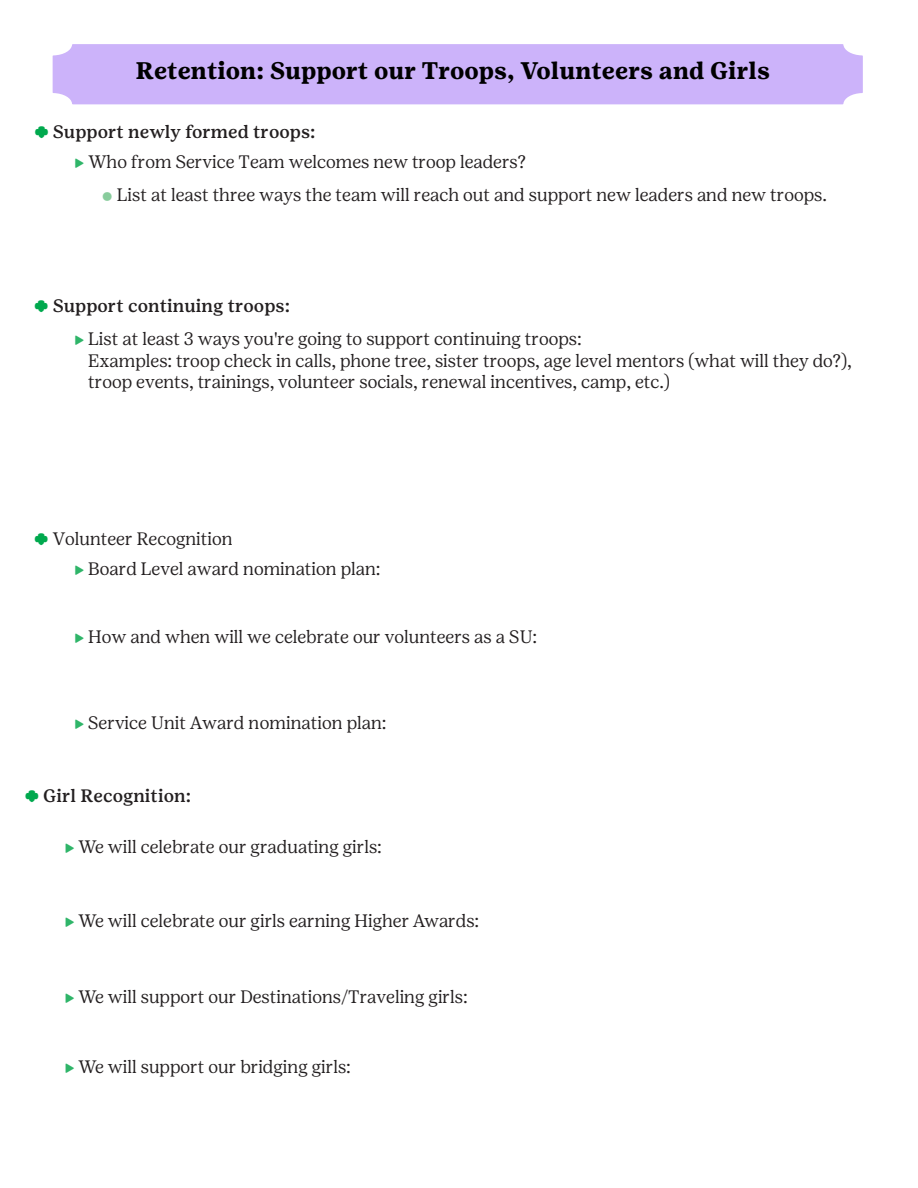
<style>
.page{position:relative;width:918px;height:1188px;background:#fff}
.page>*{position:absolute;margin:0;border:0;box-sizing:border-box;transform-origin:0 0}
.t1{font:700 24px "Girl Scout Text";color:#000}
.t2{font:300 18px/29.8px "Girl Scout Display";color:#231f20}
.t3{font:500 18px "Girl Scout Text";color:#231f20}
.s1{font-family:"Girl Scout Text";font-weight:500;color:#00a94e}
.s2{font-family:"Girl Scout Text";font-weight:500}
.s3{font-size:15px;color:#2fb569}
.s4{color:#88cc9c}
.s5{color:#00a94e}
</style>
<div class="page">
<div style="left:53px;top:44px;width:810px;height:60px;background:#ccb3fa"></div>
<p class="t1" style="left:135px;top:57px;width:636px">Retention: Support our Troops, Volunteers and Girls</p>
<p class="t2" style="left:75px;top:117px;width:453px;text-indent:-40px"><span class="s1">☙</span> <span class="s2">Support newly formed troops:<br></span><span class="s3">▶</span> Who from Service Team welcomes new troop leaders?</p>
<p class="t2" style="left:102px;top:180px;width:727px"><span class="s4">⚬</span> List at least three ways the team will reach out and support new leaders and new troops.</p>
<p class="t2" style="left:75px;top:289px;width:508px;line-height:33px;text-indent:-40px"><span class="s1">☙</span> <span class="s2">Support continuing troops:<br></span><span class="s3">▶</span> List at least 3 ways you're going to support continuing troops:</p>
<p class="t2" style="left:88px;top:350px;width:765px;line-height:21.6px">Examples: troop check in calls, phone tree, sister troops, age level mentors (what will they do?), troop events, trainings, volunteer socials, renewal incentives, camp, etc.)</p>
<p class="t2" style="left:75px;top:524px;width:307px;text-indent:-40px"><span class="s1">☙</span> Volunteer Recognition<br><span class="s3">▶</span> Board Level award nomination plan:</p>
<p class="t2" style="left:75px;top:621px;width:464px"><span class="s3">▶</span> How and when will we celebrate our volunteers as a SU:</p>
<p class="t2" style="left:75px;top:708px;width:313px"><span class="s3">▶</span> Service Unit Award nomination plan:</p>
<p class="t3" style="left:25px;top:785px;width:168px"><span class="s5">☙</span> Girl Recognition:</p>
<p class="t2" style="left:65px;top:832px;width:318px"><span class="s3">▶</span> We will celebrate our graduating girls:</p>
<p class="t2" style="left:65px;top:905px;width:416px"><span class="s3">▶</span> We will celebrate our girls earning Higher Awards:</p>
<p class="t2" style="left:65px;top:981px;width:404px"><span class="s3">▶</span> We will support our Destinations/Traveling girls:</p>
<p class="t2" style="left:65px;top:1051px;width:287px"><span class="s3">▶</span> We will support our bridging girls:</p>
</div>
